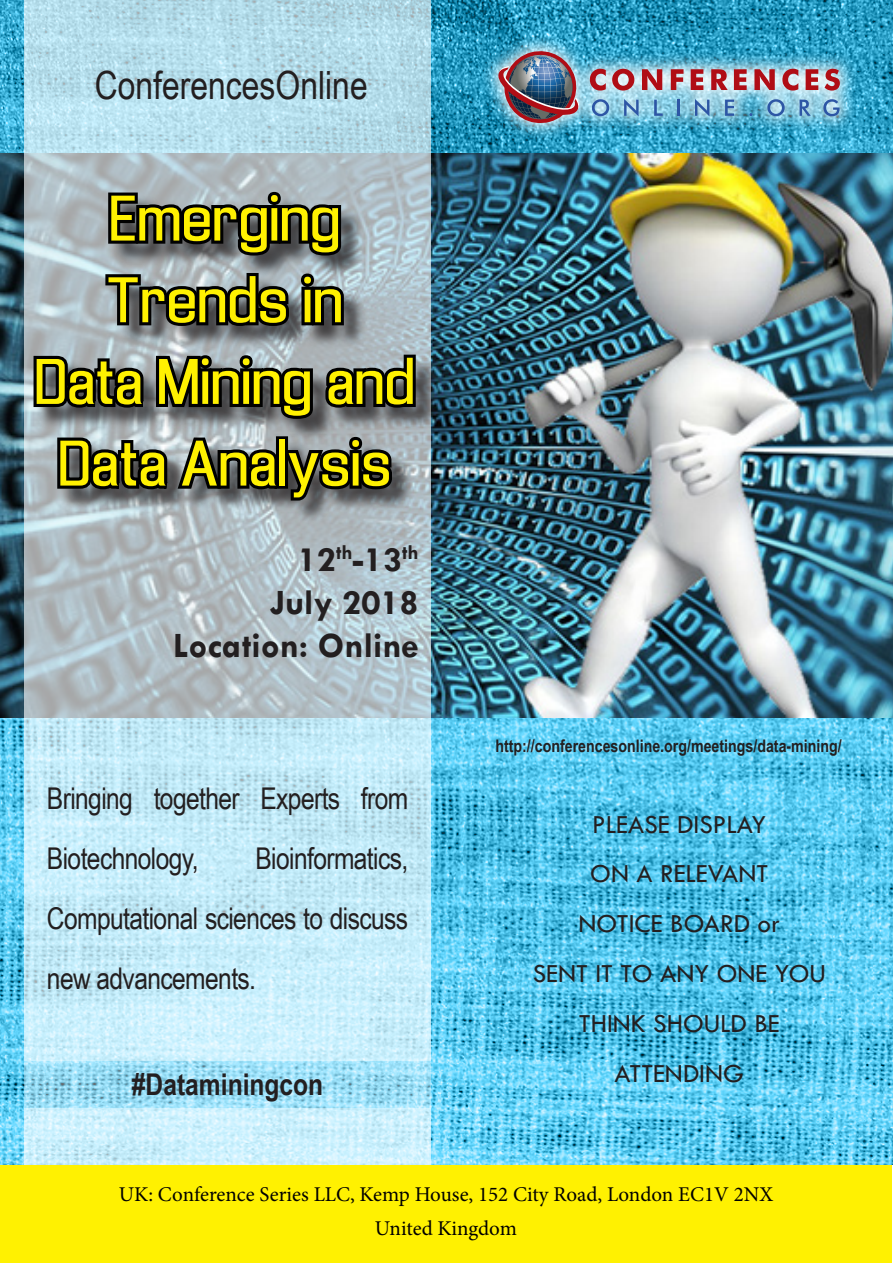
<style>
.page{position:relative;width:893px;height:1263px;background:#fff}
.page>*{position:absolute;margin:0;border:0;box-sizing:border-box;transform-origin:0 0}
.t1{font:59.85px "Enigmatic";color:#fff101;scale:.94 1}
.t2{font:38.85px "Arial Narrow";color:#231f20}
.t3{font:700 36px "Tw Cen";color:#231f20}
.t4{font:30px/60px "Arial Narrow";letter-spacing:-.02em;color:#231f20}
.t5{font:700 30px "Arial Narrow";color:#231f20}
.t6{font:27px "Tw Cen";color:#231f20}
.t7{font:21px "Minion Pro";color:#000}
.t8{font:700 17.25px "Arial Narrow";color:#231f20}
</style>
<div class="page">
<img style="left:0;top:0;width:893px;height:1165px">
<div style="left:0;top:1165px;width:892px;height:97px;background:#fff101"></div>
<img style="left:0;top:154px;width:893px;height:563px">
<svg style="left:24px;top:1px;width:407px;height:1164px;background:#bcdbe6"></svg>
<svg style="left:25px;top:1061px;width:406px;height:47px;background:#9adbf2"></svg>
<div style="left:37px;top:195px;width:401px;height:328px;background:#231f20;opacity:.75"></div>
<svg style="left:105px;top:189px;width:239px;height:70px;background:#414446"></svg>
<svg style="left:30px;top:270px;width:389px;height:152px;background:#62676a"></svg>
<svg style="left:54px;top:428px;width:341px;height:76px;background:#4f5254"></svg>
<svg style="left:480px;top:33px;width:378px;height:109px;background:#53aecd"></svg>
<img style="left:495px;top:47px;width:85px;height:80px">
<svg style="left:590px;top:69px;width:16px;height:22px"></svg>
<svg style="left:612px;top:69px;width:22px;height:22px"></svg>
<svg style="left:642px;top:69px;width:20px;height:21px"></svg>
<svg style="left:671px;top:69px;width:12px;height:21px"></svg>
<svg style="left:691px;top:69px;width:12px;height:21px"></svg>
<svg style="left:711px;top:69px;width:17px;height:21px"></svg>
<svg style="left:734px;top:69px;width:13px;height:21px"></svg>
<svg style="left:754px;top:69px;width:21px;height:21px"></svg>
<svg style="left:782px;top:69px;width:16px;height:22px"></svg>
<svg style="left:806px;top:69px;width:12px;height:21px"></svg>
<svg style="left:824px;top:69px;width:16px;height:22px"></svg>
<svg style="left:592px;top:99px;width:17px;height:17px"></svg>
<svg style="left:624px;top:99px;width:15px;height:17px"></svg>
<svg style="left:654px;top:100px;width:9px;height:16px"></svg>
<svg style="left:677px;top:100px;width:2px;height:16px"></svg>
<svg style="left:695px;top:99px;width:14px;height:17px"></svg>
<svg style="left:725px;top:100px;width:9px;height:16px"></svg>
<svg style="left:767px;top:99px;width:18px;height:17px"></svg>
<svg style="left:800px;top:100px;width:11px;height:16px"></svg>
<svg style="left:823px;top:99px;width:16px;height:17px"></svg>
<p class="t2" style="left:95px;top:57px;width:274px">ConferencesOnline</p>
<p class="t1" style="left:109px;top:184px;width:248px">Emerging</p>
<p class="t1" style="left:106px;top:266px;width:254px">Trends in</p>
<p class="t1" style="left:34px;top:348px;width:407px">Data Mining and</p>
<p class="t1" style="left:58px;top:429px;width:356px">Data Analysis</p>
<p class="t3" style="left:298px;top:537px;width:122px">12<sup>th</sup>-13<sup>th</sup></p>
<p class="t3" style="left:270px;top:581px;width:151px">July 2018</p>
<p class="t3" style="left:173px;top:624px;width:247px">Location: Online</p>
<p class="t4" style="left:47px;top:767px;width:363px">Bringing together Experts from<br>Biotechnology,</p>
<p class="t4" style="left:47px;top:827px;width:363px;text-align:justify;text-indent:208px">Bioinformatics, Computational sciences to discuss new advancements.</p>
<p class="t5" style="left:132px;top:1062px;width:193px">#Dataminingcon</p>
<p class="t8" style="left:495px;top:733px;width:348px">http://conferencesonline.org/meetings/data-mining/</p>
<p class="t6" style="left:592px;top:808px;width:175px">PLEASE DISPLAY</p>
<p class="t6" style="left:590px;top:857px;width:180px">ON A RELEVANT</p>
<p class="t6" style="left:579px;top:907px;width:203px">NOTICE BOARD or</p>
<p class="t6" style="left:533px;top:957px;width:295px">SENT IT TO ANY ONE YOU</p>
<p class="t6" style="left:579px;top:1007px;width:202px">THINK SHOULD BE</p>
<p class="t6" style="left:614px;top:1057px;width:131px">ATTENDING</p>
<p class="t7" style="left:119px;top:1180px;width:656px">UK: Conference Series LLC, Kemp House, 152 City Road, London EC1V 2NX</p>
<p class="t7" style="left:375px;top:1214px;width:143px">United Kingdom</p>
</div>
